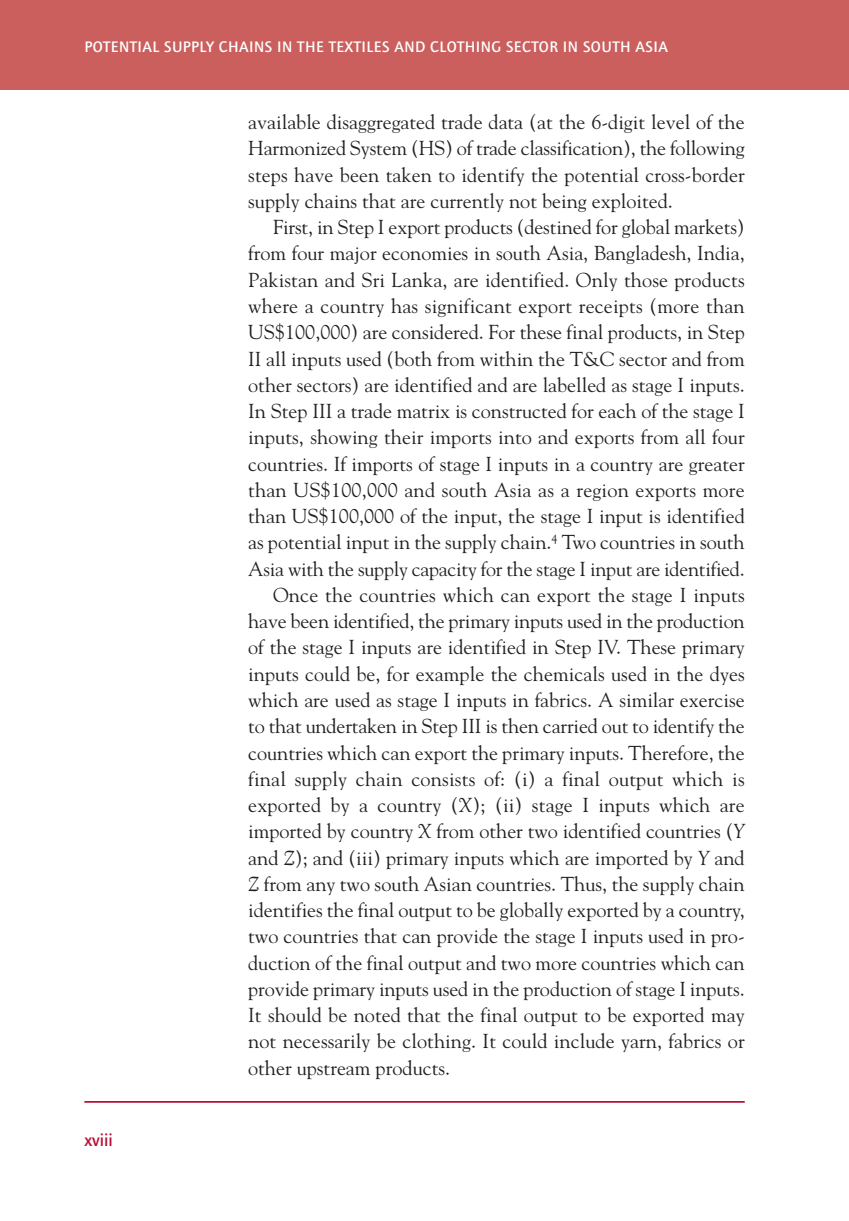
<style>
.page{position:relative;width:849px;height:1221px;background:#fff}
.page>*{position:absolute;margin:0;border:0;box-sizing:border-box;transform-origin:0 0}
.t1{font:20.12px/26.2px "Goudy";color:#231f20;text-align:justify}
.t2{font:500 17.5px "Foundry Journal";color:#b90f36}
.t3{font:500 15.75px "Foundry Journal";letter-spacing:.03em;color:#fff}
.s1{font-style:italic}
</style>
<div class="page">
<div style="left:833px;top:0;width:15px;height:89px;background:#cb5f5e"></div>
<div style="left:0;top:0;width:833px;height:89px;background:#cb5f5e"></div>
<hr style="left:84px;top:1100px;width:660px;height:2px;background:#b90f36">
<p class="t3" style="left:84px;top:41px;width:584px">POTENTIAL SUPPLY CHAINS IN THE TEXTILES AND CLOTHING SECTOR IN SOUTH ASIA</p>
<p class="t2" style="left:84px;top:1133px;width:30px">xviii</p>
<p class="t1" style="left:248px;top:109px;width:498px">available disaggregated trade data (at the 6-digit level of the Harmonized System (HS) of trade classification), the following steps have been taken to identify the potential cross-border supply chains that are currently not being exploited.</p>
<p class="t1" style="left:273px;top:214px;width:473px">First, in Step I export products (destined for global markets)</p>
<p class="t1" style="left:248px;top:240px;width:498px">from four major economies in south Asia, Bangladesh, India,</p>
<p class="t1" style="left:248px;top:267px;width:498px">Pakistan and Sri Lanka, are identified. Only those products</p>
<p class="t1" style="left:248px;top:293px;width:498px">where a country has significant export receipts (more than</p>
<p class="t1" style="left:248px;top:319px;width:498px">US$100,000) are considered. For these final products, in Step</p>
<p class="t1" style="left:248px;top:345px;width:498px">II all inputs used (both from within the T&amp;C sector and from</p>
<p class="t1" style="left:248px;top:372px;width:498px">other sectors) are identified and are labelled as stage I inputs.</p>
<p class="t1" style="left:248px;top:398px;width:498px">In Step III a trade matrix is constructed for each of the stage I</p>
<p class="t1" style="left:248px;top:424px;width:498px">inputs, showing their imports into and exports from all four</p>
<p class="t1" style="left:248px;top:450px;width:498px">countries. If imports of stage I inputs in a country are greater</p>
<p class="t1" style="left:248px;top:477px;width:498px">than US$100,000 and south Asia as a region exports more</p>
<p class="t1" style="left:248px;top:503px;width:498px">than US$100,000 of the input, the stage I input is identified</p>
<p class="t1" style="left:248px;top:529px;width:498px">as potential input in the supply chain.<sup>4</sup> Two countries in south</p>
<p class="t1" style="left:248px;top:555px;width:498px">Asia with the supply capacity for the stage I input are identified.</p>
<p class="t1" style="left:273px;top:582px;width:473px">Once the countries which can export the stage I inputs</p>
<p class="t1" style="left:248px;top:608px;width:498px">have been identified, the primary inputs used in the production</p>
<p class="t1" style="left:248px;top:634px;width:498px">of the stage I inputs are identified in Step IV. These primary</p>
<p class="t1" style="left:248px;top:660px;width:498px">inputs could be, for example the chemicals used in the dyes</p>
<p class="t1" style="left:248px;top:687px;width:498px">which are used as stage I inputs in fabrics. A similar exercise</p>
<p class="t1" style="left:248px;top:713px;width:498px">to that undertaken in Step III is then carried out to identify the</p>
<p class="t1" style="left:248px;top:739px;width:498px">countries which can export the primary inputs. Therefore, the</p>
<p class="t1" style="left:248px;top:765px;width:498px">final supply chain consists of: (i) a final output which is</p>
<p class="t1" style="left:248px;top:792px;width:498px">exported by a country (<span class="s1">X</span>); (ii) stage I inputs which are</p>
<p class="t1" style="left:248px;top:818px;width:498px">imported by country <span class="s1">X</span> from other two identified countries (<span class="s1">Y</span></p>
<p class="t1" style="left:248px;top:844px;width:498px">and <span class="s1">Z</span>); and (iii) primary inputs which are imported by <span class="s1">Y</span> and</p>
<p class="t1" style="left:248px;top:870px;width:498px"><span class="s1">Z</span> from any two south Asian countries. Thus, the supply chain</p>
<p class="t1" style="left:248px;top:897px;width:498px">identifies the final output to be globally exported by a country,</p>
<p class="t1" style="left:248px;top:923px;width:498px">two countries that can provide the stage I inputs used in pro-</p>
<p class="t1" style="left:248px;top:949px;width:498px">duction of the final output and two more countries which can</p>
<p class="t1" style="left:248px;top:975px;width:498px">provide primary inputs used in the production of stage I inputs.</p>
<p class="t1" style="left:248px;top:1002px;width:498px">It should be noted that the final output to be exported may</p>
<p class="t1" style="left:248px;top:1028px;width:498px">not necessarily be clothing. It could include yarn, fabrics or</p>
<p class="t1" style="left:248px;top:1054px;width:203px">other upstream products.</p>
</div>
